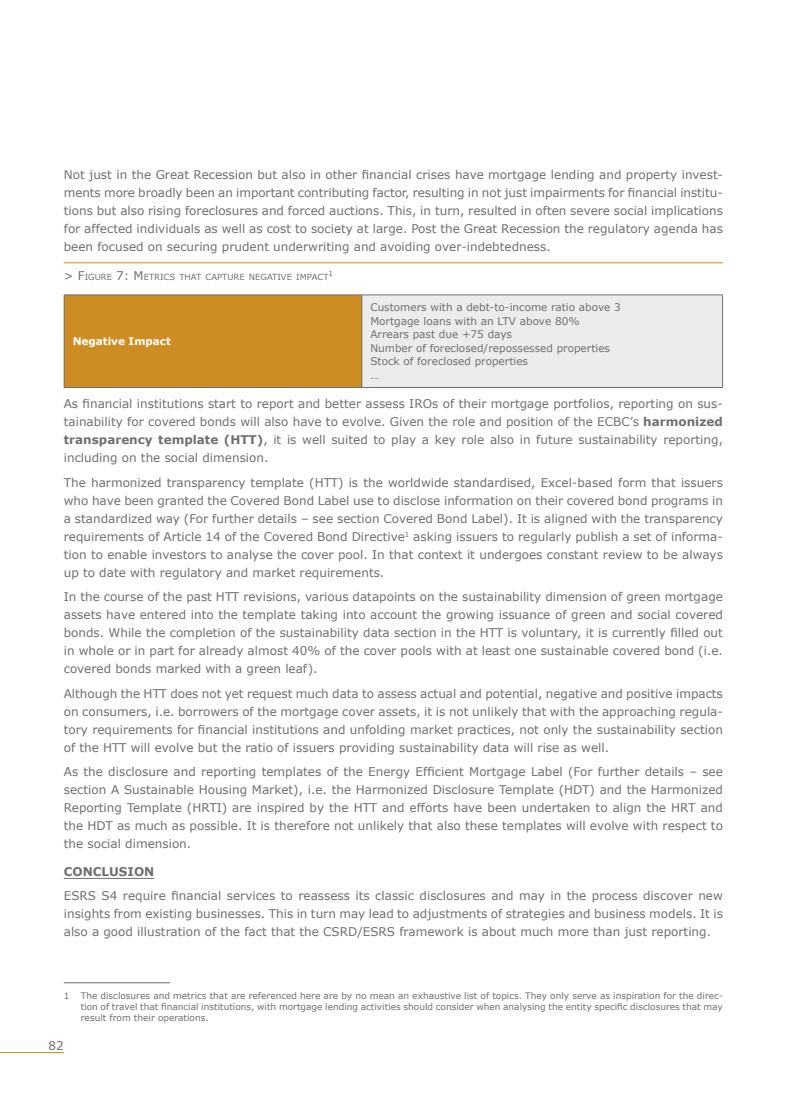
<style>
.page{position:relative;width:808px;height:1106px;background:#fff}
.page>*{position:absolute;margin:0;border:0;box-sizing:border-box;transform-origin:0 0}
.t1{font:12px/18px "Verdana";color:#6f6f6e;text-align:justify}
.t2{font:700 12px "Verdana";color:#6f6f6e}
.t3{font:10.5px/13.5px "Verdana";color:#6f6f6e}
.t4{font:700 10.5px "Verdana";color:#fff}
.t5{font:9px/10.8px "Verdana";color:#6f6f6e;text-align:justify}
.t6{font:8.4px "Verdana";color:#6f6f6e}
.t7{font:7.05px "Verdana";color:#6f6f6e}
.s1{font-size:12px}
.s2{font-weight:700}
</style>
<div class="page">
<hr style="left:0;top:1052px;width:64px;height:1px;background:#ce8d22">
<hr style="left:64px;top:262px;width:659px;height:1px;background:#ce8d22">
<hr style="left:64px;top:878px;width:90px;height:1px;background:#6f6f6e">
<div style="left:64px;top:295px;width:298px;height:92px;background:#ce8d22"></div>
<div style="left:362px;top:295px;width:360px;height:92px;background:#ececec"></div>
<hr style="left:64px;top:294px;width:298px;height:1px;background:#6f6f6e">
<hr style="left:64px;top:295px;width:1px;height:92px;background:#6f6f6e">
<hr style="left:362px;top:294px;width:361px;height:1px;background:#6f6f6e">
<hr style="left:361px;top:295px;width:1px;height:92px;background:#6f6f6e">
<hr style="left:722px;top:295px;width:1px;height:92px;background:#6f6f6e">
<hr style="left:64px;top:387px;width:298px;height:1px;background:#6f6f6e">
<hr style="left:362px;top:387px;width:361px;height:1px;background:#6f6f6e">
<hr style="left:64px;top:982px;width:106px;height:1px;background:#6f6f6e">
<p class="t1" style="left:64px;top:166px;width:661px">Not just in the Great Recession but also in other financial crises have mortgage lending and property invest&shy;ments more broadly been an important contributing factor, resulting in not just impairments for financial institu&shy;tions but also rising foreclosures and forced auctions. This, in turn, resulted in often severe social implications for affected individuals as well as cost to society at large. Post the Great Recession the regulatory agenda has been focused on securing prudent underwriting and avoiding over-indebtedness.</p>
<p class="t6" style="left:64px;top:271px;width:266px"><span class="s1">&gt; F</span>IGURE <span class="s1">7: M</span> ETRICS THAT CAPTURE NEGATIVE IMPACT</p>
<p class="t7" style="left:328px;top:269px;width:6px">1</p>
<p class="t3" style="left:370px;top:301px;width:252px">Customers with a debt-to-income ratio above 3<br>Mortgage loans with an LTV above 80%<br>Arrears past due +75 days<br>Number of foreclosed/repossessed properties<br>Stock of foreclosed properties<br>…</p>
<p class="t1" style="left:64px;top:395px;width:661px">As financial institutions start to report and better assess IROs of their mortgage portfolios, reporting on sus&shy;tainability for covered bonds will also have to evolve. Given the role and position of the ECBC’s <span class="s2">harmonized transparency template (HTT)</span>, it is well suited to play a key role also in future sustainability reporting, including on the social dimension.</p>
<p class="t1" style="left:64px;top:473px;width:661px">The harmonized transparency template (HTT) is the worldwide standardised, Excel-based form that issuers who have been granted the Covered Bond Label use to disclose information on their covered bond programs in a standardized way (For further details – see section Covered Bond Label). It is aligned with the transparency requirements of Article 14 of the Covered Bond Directive<sup>1</sup> asking issuers to regularly publish a set of informa&shy;tion to enable investors to analyse the cover pool. In that context it undergoes constant review to be always up to date with regulatory and market requirements.</p>
<p class="t1" style="left:64px;top:588px;width:661px">In the course of the past HTT revisions, various datapoints on the sustainability dimension of green mortgage assets have entered into the template taking into account the growing issuance of green and social covered bonds. While the completion of the sustainability data section in the HTT is voluntary, it is currently filled out in whole or in part for already almost 40% of the cover pools with at least one sustainable covered bond (i.e. covered bonds marked with a green leaf).</p>
<p class="t1" style="left:64px;top:684px;width:661px">Although the HTT does not yet request much data to assess actual and potential, negative and positive impacts on consumers, i.e. borrowers of the mortgage cover assets, it is not unlikely that with the approaching regula&shy;tory requirements for financial institutions and unfolding market practices, not only the sustainability section of the HTT will evolve but the ratio of issuers providing sustainability data will rise as well.</p>
<p class="t1" style="left:64px;top:763px;width:661px">As the disclosure and reporting templates of the Energy Efficient Mortgage Label (For further details – see section A Sustainable Housing Market), i.e. the Harmonized Disclosure Template (HDT) and the Harmonized Reporting Template (HRTI) are inspired by the HTT and efforts have been undertaken to align the HRT and the HDT as much as possible. It is therefore not unlikely that also these templates will evolve with respect to the social dimension.</p>
<p class="t2" style="left:64px;top:864px;width:92px">CONCLUSION</p>
<p class="t1" style="left:64px;top:887px;width:661px">ESRS S4 require financial services to reassess its classic disclosures and may in the process discover new insights from existing businesses. This in turn may lead to adjustments of strategies and business models. It is also a good illustration of the fact that the CSRD/ESRS framework is about much more than just reporting.</p>
<p class="t4" style="left:73px;top:334px;width:100px">Negative Impact</p>
<p class="t5" style="left:64px;top:990px;width:7px">1</p>
<p class="t5" style="left:81px;top:990px;width:644px">The disclosures and metrics that are referenced here are by no mean an exhaustive list of topics. They only serve as inspiration for the direc&shy;tion of travel that financial institutions, with mortgage lending activities should consider when analysing the entity specific disclosures that may result from their operations.</p>
<p class="t1" style="left:49px;top:1037px;width:17px">82</p>
</div>
